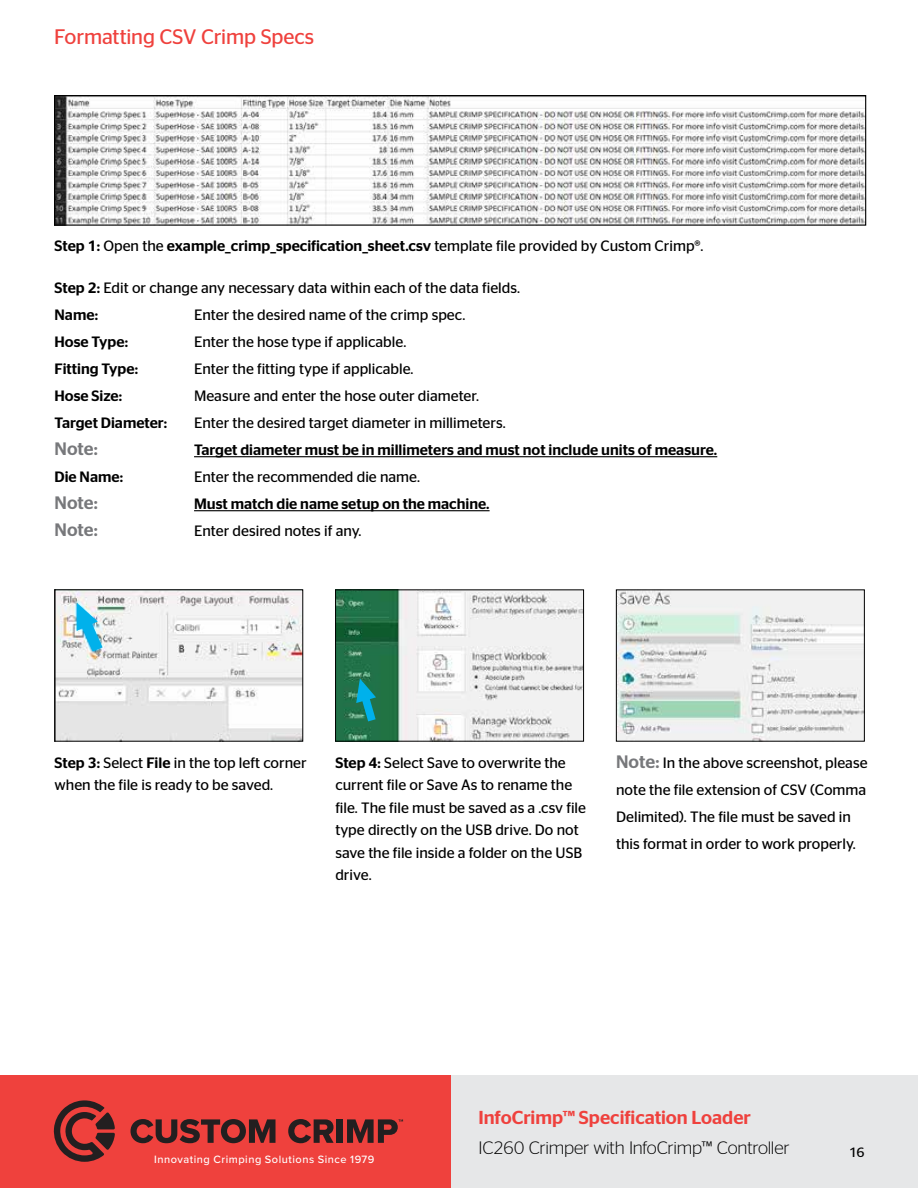
<style>
.page{position:relative;width:918px;height:1188px;background:#fff}
.page>*{position:absolute;margin:0;border:0;box-sizing:border-box;transform-origin:0 0}
.t1{font:21px "Continental Stag Sans";letter-spacing:-.005em;color:#ef413d}
.t2{font:500 18.75px "Continental Stag Sans";color:#ef413d}
.t3{font:300 18px "Continental Stag Sans";letter-spacing:-.015em;color:#000}
.t4{font:500 18px "Continental Stag Sans";color:#77787b}
.t5{font:15px/22.5px "Continental Stag Sans";color:#000}
.t6{font:500 15px "Continental Stag Sans";color:#000}
.t7{font:13.5px "Continental Stag Sans";color:#000}
.t8{font:500 10.95px "Proxima Nova";letter-spacing:.045em;color:#fff}
.s1{font-weight:400}
.s2{font-weight:500}
.s3{font-weight:500;font-size:18px;color:#77787b}
</style>
<div class="page">
<div style="left:256px;top:1076px;width:662px;height:112px;background:#e6e7e8"></div>
<div style="left:0;top:1076px;width:451px;height:112px;background:#ef413d"></div>
<svg style="left:53px;top:1100px;width:62px;height:62px"></svg>
<svg style="left:131px;top:1119px;width:145px;height:24px"></svg>
<svg style="left:288px;top:1119px;width:46px;height:24px"></svg>
<div style="left:337px;top:1119px;width:6px;height:24px;background:#231f20"></div>
<svg style="left:347px;top:1119px;width:56px;height:24px"></svg>
<hr style="left:194px;top:456px;width:523px;height:1px;background:#000">
<hr style="left:194px;top:510px;width:296px;height:1px;background:#000">
<svg style="left:57px;top:592px;width:244px;height:147px"></svg>
<img style="left:337px;top:592px;width:245px;height:147px">
<svg style="left:356px;top:678px;width:20px;height:43px"></svg>
<div style="left:335px;top:590px;width:249px;height:151px;border:1px solid #000"></div>
<img style="left:618px;top:592px;width:245px;height:147px">
<div style="left:616px;top:590px;width:249px;height:151px;border:1px solid #000"></div>
<img style="left:56px;top:97px;width:808px;height:127px">
<div style="left:54px;top:95px;width:812px;height:131px;border:1px solid #000"></div>
<h1 class="t1" style="left:54px;top:25px;width:262px">Formatting CSV Crimp Specs</h1>
<p class="t6" style="left:55px;top:237px;width:651px">Step 1: <span class="s1">Open the</span> example_crimp_specification_sheet.csv <span class="s1">template file provided by Custom Crimp®.</span></p>
<p class="t5" style="left:55px;top:274px;width:467px;line-height:27px"><span class="s2">Step 2:</span> Edit or change any necessary data within each of the data fields.<br><span class="s2">Name:</span></p>
<p class="t5" style="left:194px;top:304px;width:273px">Enter the desired name of the crimp spec.</p>
<p class="t6" style="left:55px;top:333px;width:75px">Hose Type:</p>
<p class="t5" style="left:194px;top:331px;width:214px">Enter the hose type if applicable.</p>
<p class="t6" style="left:55px;top:360px;width:85px">Fitting Type:</p>
<p class="t5" style="left:194px;top:358px;width:221px">Enter the fitting type if applicable.</p>
<p class="t6" style="left:55px;top:387px;width:69px">Hose Size:</p>
<p class="t5" style="left:194px;top:385px;width:287px">Measure and enter the hose outer diameter.</p>
<p class="t6" style="left:55px;top:414px;width:114px">Target Diameter:</p>
<p class="t5" style="left:194px;top:412px;width:313px">Enter the desired target diameter in millimeters.</p>
<p class="t4" style="left:55px;top:439px;width:45px">Note:</p>
<p class="t6" style="left:194px;top:441px;width:525px">Target diameter must be in millimeters and must not include units of measure.</p>
<p class="t6" style="left:55px;top:468px;width:70px">Die Name:</p>
<p class="t5" style="left:194px;top:466px;width:228px">Enter the recommended die name.</p>
<p class="t4" style="left:55px;top:493px;width:45px">Note:</p>
<p class="t6" style="left:194px;top:495px;width:297px">Must match die name setup on the machine.</p>
<p class="t4" style="left:55px;top:520px;width:45px">Note:</p>
<p class="t5" style="left:194px;top:520px;width:169px">Enter desired notes if any.</p>
<p class="t5" style="left:55px;top:751px;width:254px"><span class="s2">Step 3:</span> Select <span class="s2">File</span> in the top left corner when the file is ready to be saved.</p>
<p class="t5" style="left:335px;top:751px;width:252px"><span class="s2">Step 4:</span> Select Save to overwrite the current file or Save As to rename the file. The file must be saved as a .csv file type directly on the USB drive. Do not save the file inside a folder on the USB drive.</p>
<p class="t5" style="left:616px;top:749px;width:253px;line-height:27px"><span class="s3">Note:</span> In the above screenshot, please note the file extension of CSV (Comma Delimited). The file must be saved in this format in order to work properly.</p>
<p class="t8" style="left:154px;top:1151px;width:222px">Innovating Crimping Solutions Since 1979</p>
<p class="t2" style="left:478px;top:1106px;width:274px">InfoCrimp™ Specification Loader</p>
<p class="t3" style="left:478px;top:1138px;width:313px">IC260 Crimper with InfoCrimp™ Controller</p>
<p class="t7" style="left:849px;top:1145px;width:17px">16</p>
</div>
